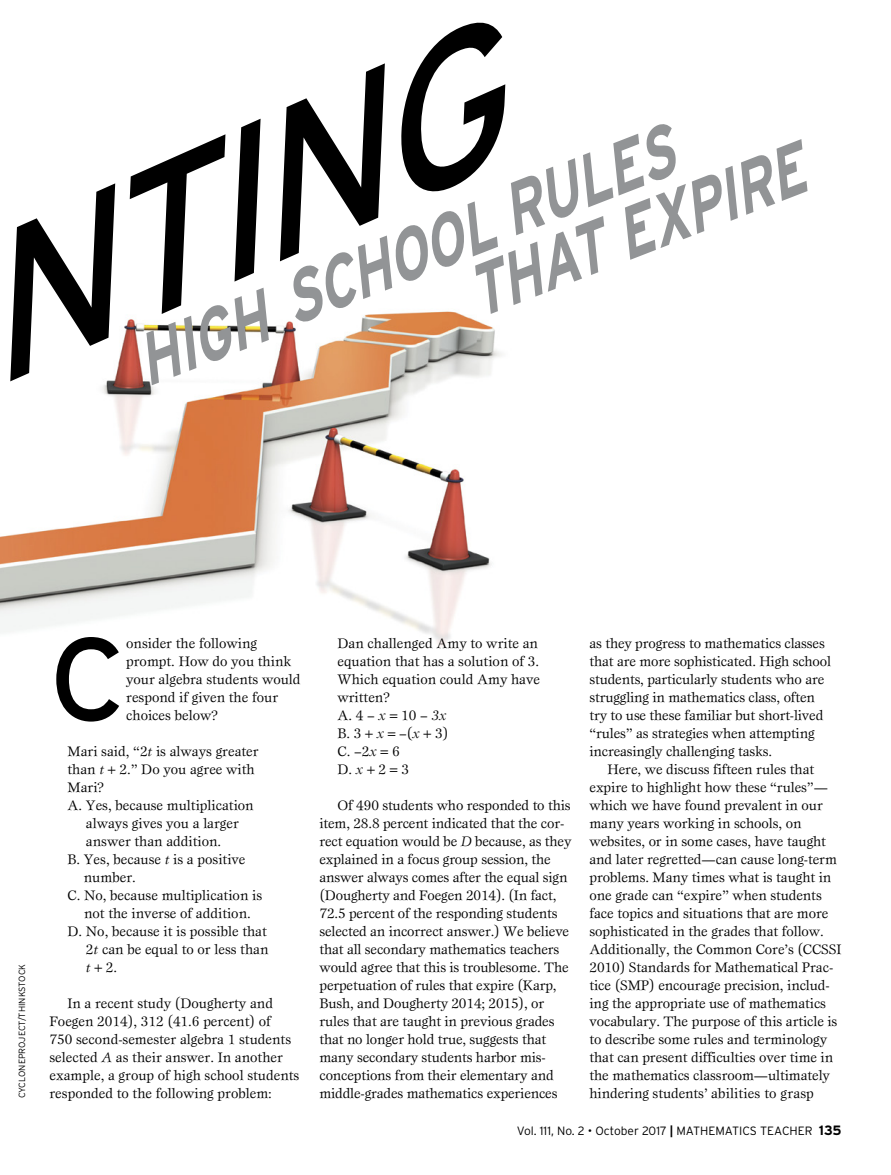
<style>
.page{position:relative;width:891px;height:1175px;background:#fff}
.page>*{position:absolute;margin:0;border:0;box-sizing:border-box;transform-origin:0 0}
.t1{font:italic 197.4px "Interstate";color:#000}
.t2{font:117.15px "Interstate";color:#000}
.t3{font:italic 700 72.45px/59.1px "Interstate";color:#929496;scale:.76 1}
.t4{font:14.25px/18px "Esprit Math";letter-spacing:-.005em;color:#000}
.t5{font:300 12px "Interstate";color:#000}
.t6{font:300 9px "Interstate";color:#000}
.s1{font-style:italic}
.s2{font-weight:700}
.s3{font-weight:700;font-size:13.5px}
</style>
<div class="page">
<img style="left:0;top:311px;width:502px;height:335px">
<h1 class="t1" style="left:-84px;top:216px;width:570px;rotate:-24deg">NTING</h1>
<h3 class="t3" style="left:437px;top:211px;width:471px;text-indent:-334px;rotate:-21deg">HIGH SCHOOL RULES<br>THAT EXPIRE</h3>
<p class="t6" style="left:17px;top:1098px;width:136px;rotate:-90deg">CYCLONEPROJECT/THINKSTOCK</p>
<h2 class="t2" style="left:50px;top:608px;width:78px">C</h2>
<p class="t4" style="left:126px;top:634px;width:176px">onsider the following prompt. How do you think your algebra students would respond if given the four choices below?</p>
<p class="t4" style="left:67px;top:742px;width:193px">Mari said, “2<span class="s1">t</span> is always greater</p>
<p class="t4" style="left:67px;top:760px;width:189px">than <span class="s1">t</span> + 2.” Do you agree with</p>
<p class="t4" style="left:67px;top:778px;width:38px">Mari?</p>
<p class="t4" style="left:67px;top:796px;width:188px">A. Yes, because multiplication</p>
<p class="t4" style="left:86px;top:814px;width:155px">always gives you a larger</p>
<p class="t4" style="left:86px;top:832px;width:137px">answer than addition.</p>
<p class="t4" style="left:67px;top:850px;width:180px">B. Yes, because <span class="s1">t</span> is a positive</p>
<p class="t4" style="left:84px;top:868px;width:53px">number.</p>
<p class="t4" style="left:67px;top:886px;width:196px">C. No, because multiplication is</p>
<p class="t4" style="left:84px;top:904px;width:168px">not the inverse of addition.</p>
<p class="t4" style="left:67px;top:922px;width:201px">D. No, because it is possible that</p>
<p class="t4" style="left:86px;top:940px;width:184px">2<span class="s1">t</span> can be equal to or less than</p>
<p class="t4" style="left:86px;top:958px;width:33px"><span class="s1">t</span> + 2.</p>
<p class="t4" style="left:49px;top:994px;width:251px;text-indent:18px">In a recent study (Dougherty and Foegen 2014), 312 (41.6 percent) of<br>750 second-semester algebra 1 students selected <span class="s1">A</span> as their answer. In another example, a group of high school students responded to the following problem:</p>
<p class="t4" style="left:338px;top:634px;width:204px">Dan challenged Amy to write an equation that has a solution of 3.<br>Which equation could Amy have written?<br>A. 4 – <span class="s1">x</span> = 10 – <span class="s1">3x<br></span>B. 3 + <span class="s1">x</span> = –(<span class="s1">x</span> + 3)<br>C. –2<span class="s1">x</span> = 6<br>D. <span class="s1">x</span> + 2 = 3</p>
<p class="t4" style="left:320px;top:796px;width:253px;text-indent:18px">Of 490 students who responded to this item, 28.8 percent indicated that the cor&shy;rect equation would be <span class="s1">D</span> because, as they explained in a focus group session, the answer always comes after the equal sign (Dougherty and Foegen 2014). (In fact, 72.5 percent of the responding students selected an incorrect answer.) We believe that all secondary mathematics teachers would agree that this is troublesome. The perpetuation of rules that expire (Karp, Bush, and Dougherty 2014; 2015), or rules that are taught in previous grades that no longer hold true, suggests that many secondary students harbor mis&shy;conceptions from their elementary and middle-grades mathematics experiences</p>
<p class="t4" style="left:590px;top:634px;width:243px">as they progress to mathematics classes that are more sophisticated. High school students, particularly students who are struggling in mathematics class, often try to use these familiar but short-lived “rules” as strategies when attempting increasingly challenging tasks.</p>
<p class="t4" style="left:590px;top:760px;width:253px;text-indent:18px">Here, we discuss fifteen rules that expire to highlight how these “rules”— which we have found prevalent in our many years working in schools, on websites, or in some cases, have taught and later regretted—can cause long-term problems. Many times what is taught in one grade can “expire” when students face topics and situations that are more sophisticated in the grades that follow.<br>Additionally, the Common Core’s (CCSSI 2010) Standards for Mathematical Prac&shy;tice (SMP) encourage precision, includ&shy;ing the appropriate use of mathematics vocabulary. The purpose of this article is to describe some rules and terminology that can present difficulties over time in the mathematics classroom—ultimately hindering students’ abilities to grasp</p>
<p class="t5" style="left:517px;top:1123px;width:326px">Vol. 111, No. 2 • October 2017 <span class="s2">|</span> MATHEMATICS TEACHER <span class="s3">135</span></p>
</div>
